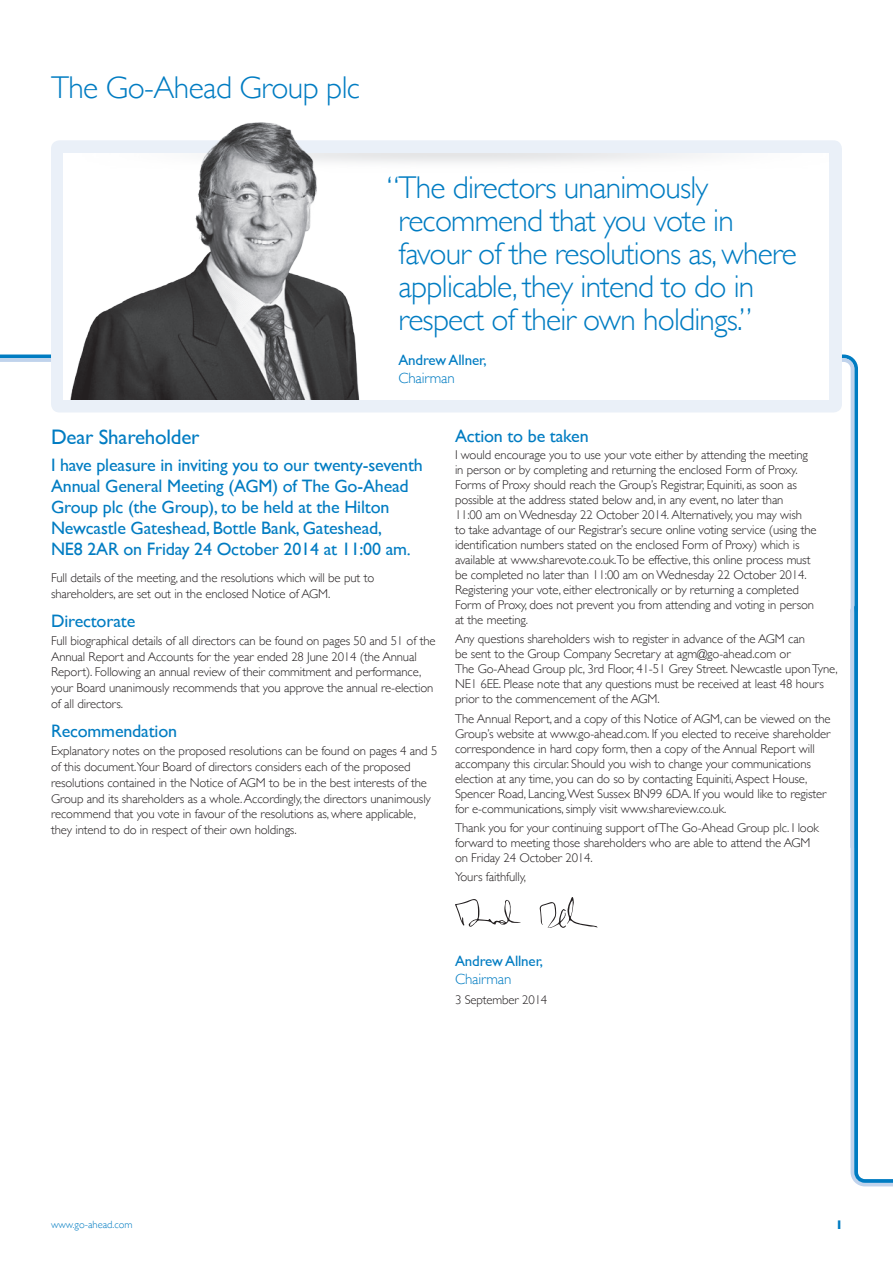
<style>
.page{position:relative;width:893px;height:1263px;background:#fff}
.page>*{position:absolute;margin:0;border:0;box-sizing:border-box;transform-origin:0 0}
.Intro_Large_Quote{font:300 31.5px/33px "Gill Sans";letter-spacing:-.025em;color:#007cc2}
.Page_title{font:300 31.5px "Gill Sans";letter-spacing:-.02em;color:#007cc2}
.Heading_0{font:21px "Gill Sans";letter-spacing:-.01em;color:#007cc2}
.Heading_1{font:18px/21px "Gill Sans";letter-spacing:-.01em;color:#007cc2}
.Bodytext{font:15px/18px "Gill Sans";letter-spacing:-.01em;color:#007cc2}
.Signoff{font:15px/18px "Gill Sans";letter-spacing:-.01em;color:#007cc2}
.Bodytext-2{font:300 12.75px/15px "Gill Sans";letter-spacing:-.01em;color:#231f20}
.Bodytext_SpaceBefore{font:300 12.75px/15.8px "Gill Sans";letter-spacing:-.01em;color:#231f20}
.Page_Nos{font:700 12.75px "Gill Sans";color:#007cc2}
.Footers{font:300 10.5px "Gill Sans";color:#007cc2}
.s1{font-weight:300}
</style>
<div class="page">
<svg style="left:0;top:356px;width:856px;height:247px"></svg>
<div style="left:51px;top:412px;width:387px;height:723px;background:#fff"></div>
<div style="left:455px;top:412px;width:387px;height:725px;background:#fff"></div>
<svg style="left:539px;top:897px;width:59px;height:31px"></svg>
<svg style="left:455px;top:899px;width:66px;height:28px"></svg>
<div style="left:51px;top:140px;width:791px;height:272px;background:#eaf0f8;border-radius:9px"></div>
<div style="left:64px;top:153px;width:765px;height:247px;background:#fff"></div>
<img style="left:70px;top:122px;width:290px;height:278px">
<img style="left:70px;top:153px;width:628px;height:34px">
<svg style="left:850px;top:603px;width:43px;height:584px"></svg>
<p class="Page_title" style="left:51px;top:63px;width:311px">The Go-Ahead Group plc</p>
<p class="Intro_Large_Quote" style="left:399px;top:170px;width:400px;text-indent:-12px">“The directors unanimously recommend that you vote in favour of the resolutions as, where applicable, they intend to do in respect of their own holdings.”</p>
<p class="Signoff" style="left:398px;top:351px;width:90px">Andrew Allner,<br><span class="s1">Chairman</span></p>
<p class="Heading_0" style="left:51px;top:425px;width:150px">Dear Shareholder</p>
<p class="Heading_1" style="left:51px;top:455px;width:373px">I have pleasure in inviting you to our twenty-seventh Annual General Meeting (AGM) of The Go-Ahead Group plc (the Group), to be held at the Hilton Newcastle Gateshead, Bottle Bank, Gateshead,<br>NE8 2AR on Friday 24 October 2014 at 11:00 am.</p>
<p class="Bodytext_SpaceBefore" style="left:51px;top:569px;width:325px">Full details of the meeting, and the resolutions which will be put to shareholders, are set out in the enclosed Notice of AGM.</p>
<p class="Heading_1" style="left:51px;top:610px;width:86px">Directorate</p>
<p class="Bodytext-2" style="left:51px;top:632px;width:386px;line-height:15.8px">Full biographical details of all directors can be found on pages 50 and 51 of the Annual Report and Accounts for the year ended 28 June 2014 (the Annual Report). Following an annual review of their commitment and performance, your Board unanimously recommends that you approve the annual re-election of all directors.</p>
<p class="Heading_1" style="left:51px;top:721px;width:128px">Recommendation</p>
<p class="Bodytext-2" style="left:51px;top:743px;width:388px;line-height:15.8px">Explanatory notes on the proposed resolutions can be found on pages 4 and 5 of this document.Your Board of directors considers each of the proposed resolutions contained in the Notice of AGM to be in the best interests of the Group and its shareholders as a whole. Accordingly, the directors unanimously recommend that you vote in favour of the resolutions as, where applicable, they intend to do in respect of their own holdings.</p>
<p class="Heading_1" style="left:455px;top:425px;width:135px">Action to be taken</p>
<p class="Bodytext-2" style="left:455px;top:447px;width:363px">I would encourage you to use your vote either by attending the meeting in person or by completing and returning the enclosed Form of Proxy.<br>Forms of Proxy should reach the Group’s Registrar, Equiniti, as soon as possible at the address stated below and, in any event, no later than<br>11:00 am on Wednesday 22 October 2014. Alternatively, you may wish<br>to take advantage of our Registrar’s secure online voting service (using the identification numbers stated on the enclosed Form of Proxy) which is available at www.sharevote.co.uk.To be effective, this online process must be completed no later than 11:00 am on Wednesday 22 October 2014.<br>Registering your vote, either electronically or by returning a completed Form of Proxy, does not prevent you from attending and voting in person at the meeting.</p>
<p class="Bodytext-2" style="left:455px;top:631px;width:384px">Any questions shareholders wish to register in advance of the AGM can<br>be sent to the Group Company Secretary at agm@go-ahead.com or<br>The Go-Ahead Group plc, 3rd Floor, 41-51 Grey Street. Newcastle upon Tyne, NE1 6EE. Please note that any questions must be received at least 48 hours prior to the commencement of the AGM.</p>
<p class="Bodytext-2" style="left:455px;top:710px;width:377px">The Annual Report, and a copy of this Notice of AGM, can be viewed on the Group’s website at www.go-ahead.com. If you elected to receive shareholder correspondence in hard copy form, then a copy of the Annual Report will accompany this circular. Should you wish to change your communications election at any time, you can do so by contacting Equiniti, Aspect House, Spencer Road, Lancing, West Sussex BN99 6DA. If you would like to register for e-communications, simply visit www.shareview.co.uk.</p>
<p class="Bodytext-2" style="left:455px;top:819px;width:365px">Thank you for your continuing support of The Go-Ahead Group plc. I look forward to meeting those shareholders who are able to attend the AGM on Friday 24 October 2014.</p>
<p class="Bodytext-2" style="left:455px;top:869px;width:72px">Yours faithfully,</p>
<p class="Bodytext" style="left:455px;top:952px;width:90px">Andrew Allner,<br><span class="s1">Chairman</span></p>
<p class="Bodytext-2" style="left:455px;top:992px;width:94px">3 September 2014</p>
<p class="Footers" style="left:51px;top:1216px;width:83px">www.go-ahead.com</p>
<p class="Page_Nos" style="left:835px;top:1215px;width:9px">1</p>
</div>
